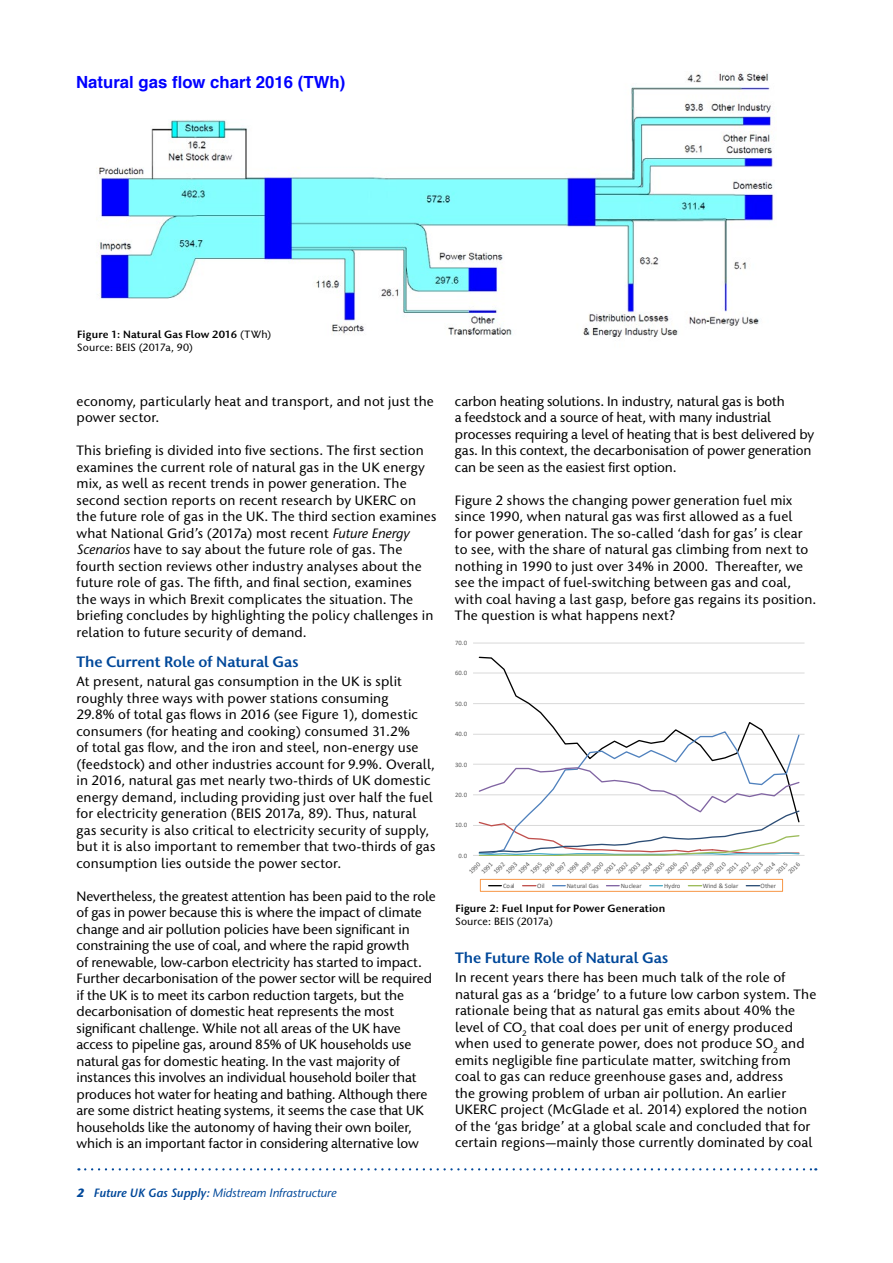
<style>
.page{position:relative;width:893px;height:1263px;background:#fff}
.page>*{position:absolute;margin:0;border:0;box-sizing:border-box;transform-origin:0 0}
.t1{font:700 16.8px "Helvetica";color:#00f}
.t2{font:600 15px "Stone Humanist ITC Pro";letter-spacing:-.005em;color:#00489a}
.t3{font:500 13.5px/16.5px "Stone Humanist ITC Pro";letter-spacing:.005em;color:#000}
.t4{font:500 13.5px/16.5px "Stone Humanist ITC Pro";letter-spacing:-.015em;color:#000}
.t5{font:italic 12px "Stone Sans";letter-spacing:-.005em;color:#00489a}
.t6{font:600 10.5px/13.5px "Stone Humanist ITC Pro";letter-spacing:.02em;color:#000}
.t7{font:500 10.5px "Stone Humanist ITC Pro";letter-spacing:.015em;color:#000}
.t8{font:700 9.6px "Helvetica";color:#000}
.t9{font:700 8.4px "Helvetica";color:#000}
.t10{font:6.6px "Calibri";letter-spacing:-.005em;color:#595959}
.t11{font:6.6px "Calibri";letter-spacing:-.025em;color:#595959}
.s1{font-weight:500}
.s2{font-family:"Stone Sans";font-weight:400;font-style:italic}
.s3{font-weight:700}
.s4{font-weight:600}
</style>
<div class="page">
<svg style="left:85px;top:1168px;width:731px;height:2px"></svg>
<img style="left:96px;top:73px;width:677px;height:264px">
<div style="left:61px;top:42px;width:309px;height:76px;background:#fff"></div>
<svg style="left:473px;top:642px;width:332px;height:250px"></svg>
<p class="t1" style="left:76px;top:69px;width:271px">Natural gas flow chart 2016 (TWh)</p>
<p class="t6" style="left:77px;top:327px;width:196px">Figure 1: Natural Gas Flow 2016 <span class="s1">(TWh)<br>Source: BEIS (2017a, 90)</span></p>
<p class="t3" style="left:77px;top:393px;width:359px">economy, particularly heat and transport, and not just the power sector.</p>
<p class="t3" style="left:77px;top:442px;width:361px">This briefing is divided into five sections. The first section examines the current role of natural gas in the UK energy mix, as well as recent trends in power generation. The second section reports on recent research by UKERC on the future role of gas in the UK. The third section examines what National Grid’s (2017a) most recent <span class="s2">Future Energy Scenarios</span> have to say about the future role of gas. The fourth section reviews other industry analyses about the future role of gas. The fifth, and final section, examines<br>the ways in which Brexit complicates the situation. The briefing concludes by highlighting the policy challenges in relation to future security of demand.</p>
<p class="t2" style="left:77px;top:652px;width:224px">The Current Role of Natural Gas</p>
<p class="t3" style="left:77px;top:673px;width:361px">At present, natural gas consumption in the UK is split roughly three ways with power stations consuming<br>29.8% of total gas flows in 2016 (see Figure 1), domestic consumers (for heating and cooking) consumed 31.2%<br>of total gas flow, and the iron and steel, non-energy use (feedstock) and other industries account for 9.9%. Overall, in 2016, natural gas met nearly two-thirds of UK domestic energy demand, including providing just over half the fuel for electricity generation (BEIS 2017a, 89). Thus, natural gas security is also critical to electricity security of supply, but it is also important to remember that two-thirds of gas consumption lies outside the power sector.</p>
<p class="t4" style="left:77px;top:888px;width:361px">Nevertheless, the greatest attention has been paid to the role of gas in power because this is where the impact of climate change and air pollution policies have been significant in constraining the use of coal, and where the rapid growth<br>of renewable, low-carbon electricity has started to impact.<br>Further decarbonisation of the power sector will be required if the UK is to meet its carbon reduction targets, but the decarbonisation of domestic heat represents the most significant challenge. While not all areas of the UK have access to pipeline gas, around 85% of UK households use natural gas for domestic heating. In the vast majority of instances this involves an individual household boiler that produces hot water for heating and bathing. Although there are some district heating systems, it seems the case that UK households like the autonomy of having their own boiler, which is an important factor in considering alternative low</p>
<p class="t9" style="left:76px;top:407px;width:23px">Note:</p>
<p class="t8" style="left:85px;top:407px;width:26px">Note:</p>
<p class="t5" style="left:77px;top:1185px;width:261px"><span class="s3">2</span> <span class="s4">Future UK Gas Supply:</span> Midstream Infrastructure</p>
<p class="t4" style="left:455px;top:393px;width:361px">carbon heating solutions. In industry, natural gas is both<br>a feedstock and a source of heat, with many industrial processes requiring a level of heating that is best delivered by gas. In this context, the decarbonisation of power generation can be seen as the easiest first option.</p>
<p class="t3" style="left:455px;top:492px;width:363px">Figure 2 shows the changing power generation fuel mix since 1990, when natural gas was first allowed as a fuel<br>for power generation. The so-called ‘dash for gas’ is clear to see, with the share of natural gas climbing from next to nothing in 1990 to just over 34% in 2000. Thereafter, we see the impact of fuel-switching between gas and coal, with coal having a last gasp, before gas regains its position.<br>The question is what happens next?</p>
<p class="t10" style="left:455px;top:638px;width:14px">70.0</p>
<p class="t10" style="left:455px;top:668px;width:14px">60.0</p>
<p class="t10" style="left:455px;top:699px;width:14px">50.0</p>
<p class="t10" style="left:455px;top:729px;width:14px">40.0</p>
<p class="t10" style="left:455px;top:760px;width:14px">30.0</p>
<p class="t10" style="left:455px;top:790px;width:14px">20.0</p>
<p class="t10" style="left:455px;top:820px;width:14px">10.0</p>
<p class="t10" style="left:458px;top:851px;width:10px">0.0</p>
<p class="t10" style="left:467px;top:869px;width:15px;rotate:-45deg">1990</p>
<p class="t10" style="left:479px;top:869px;width:15px;rotate:-45deg">1991</p>
<p class="t10" style="left:491px;top:869px;width:15px;rotate:-45deg">1992</p>
<p class="t10" style="left:504px;top:869px;width:15px;rotate:-45deg">1993</p>
<p class="t10" style="left:516px;top:869px;width:15px;rotate:-45deg">1994</p>
<p class="t10" style="left:528px;top:869px;width:15px;rotate:-45deg">1995</p>
<p class="t10" style="left:540px;top:869px;width:15px;rotate:-45deg">1996</p>
<p class="t10" style="left:553px;top:869px;width:15px;rotate:-45deg">1997</p>
<p class="t10" style="left:565px;top:869px;width:15px;rotate:-45deg">1998</p>
<p class="t10" style="left:577px;top:869px;width:15px;rotate:-45deg">1999</p>
<p class="t10" style="left:590px;top:869px;width:15px;rotate:-45deg">2000</p>
<p class="t10" style="left:602px;top:869px;width:15px;rotate:-45deg">2001</p>
<p class="t10" style="left:614px;top:869px;width:15px;rotate:-45deg">2002</p>
<p class="t10" style="left:626px;top:869px;width:15px;rotate:-45deg">2003</p>
<p class="t10" style="left:639px;top:869px;width:15px;rotate:-45deg">2004</p>
<p class="t10" style="left:651px;top:869px;width:15px;rotate:-45deg">2005</p>
<p class="t10" style="left:663px;top:869px;width:15px;rotate:-45deg">2006</p>
<p class="t10" style="left:676px;top:869px;width:15px;rotate:-45deg">2007</p>
<p class="t10" style="left:688px;top:869px;width:15px;rotate:-45deg">2008</p>
<p class="t10" style="left:700px;top:869px;width:15px;rotate:-45deg">2009</p>
<p class="t10" style="left:712px;top:869px;width:15px;rotate:-45deg">2010</p>
<p class="t10" style="left:725px;top:869px;width:15px;rotate:-45deg">2011</p>
<p class="t10" style="left:737px;top:869px;width:15px;rotate:-45deg">2012</p>
<p class="t10" style="left:749px;top:869px;width:15px;rotate:-45deg">2013</p>
<p class="t10" style="left:762px;top:869px;width:15px;rotate:-45deg">2014</p>
<p class="t10" style="left:774px;top:869px;width:15px;rotate:-45deg">2015</p>
<p class="t10" style="left:786px;top:869px;width:15px;rotate:-45deg">2016</p>
<p class="t10" style="left:503px;top:881px;width:13px">Coal</p>
<p class="t10" style="left:537px;top:881px;width:9px">Oil</p>
<p class="t10" style="left:567px;top:881px;width:33px">Natural Gas</p>
<p class="t10" style="left:621px;top:881px;width:22px">Nuclear</p>
<p class="t10" style="left:664px;top:881px;width:18px">Hydro</p>
<p class="t11" style="left:703px;top:881px;width:37px">Wind &amp; Solar</p>
<p class="t10" style="left:761px;top:881px;width:17px">Other</p>
<p class="t6" style="left:455px;top:901px;width:211px">Figure 2: Fuel Input for Power Generation</p>
<p class="t7" style="left:455px;top:915px;width:99px">Source: BEIS (2017a)</p>
<p class="t2" style="left:455px;top:947px;width:215px">The Future Role of Natural Gas</p>
<p class="t3" style="left:455px;top:969px;width:363px">In recent years there has been much talk of the role of natural gas as a ‘bridge’ to a future low carbon system. The rationale being that as natural gas emits about 40% the level of CO<sub>2</sub> that coal does per unit of energy produced when used to generate power, does not produce SO<sub>2</sub> and emits negligible fine particulate matter, switching from coal to gas can reduce greenhouse gases and, address<br>the growing problem of urban air pollution. An earlier UKERC project (McGlade et al. 2014) explored the notion of the ‘gas bridge’ at a global scale and concluded that for certain regions—mainly those currently dominated by coal</p>
</div>
